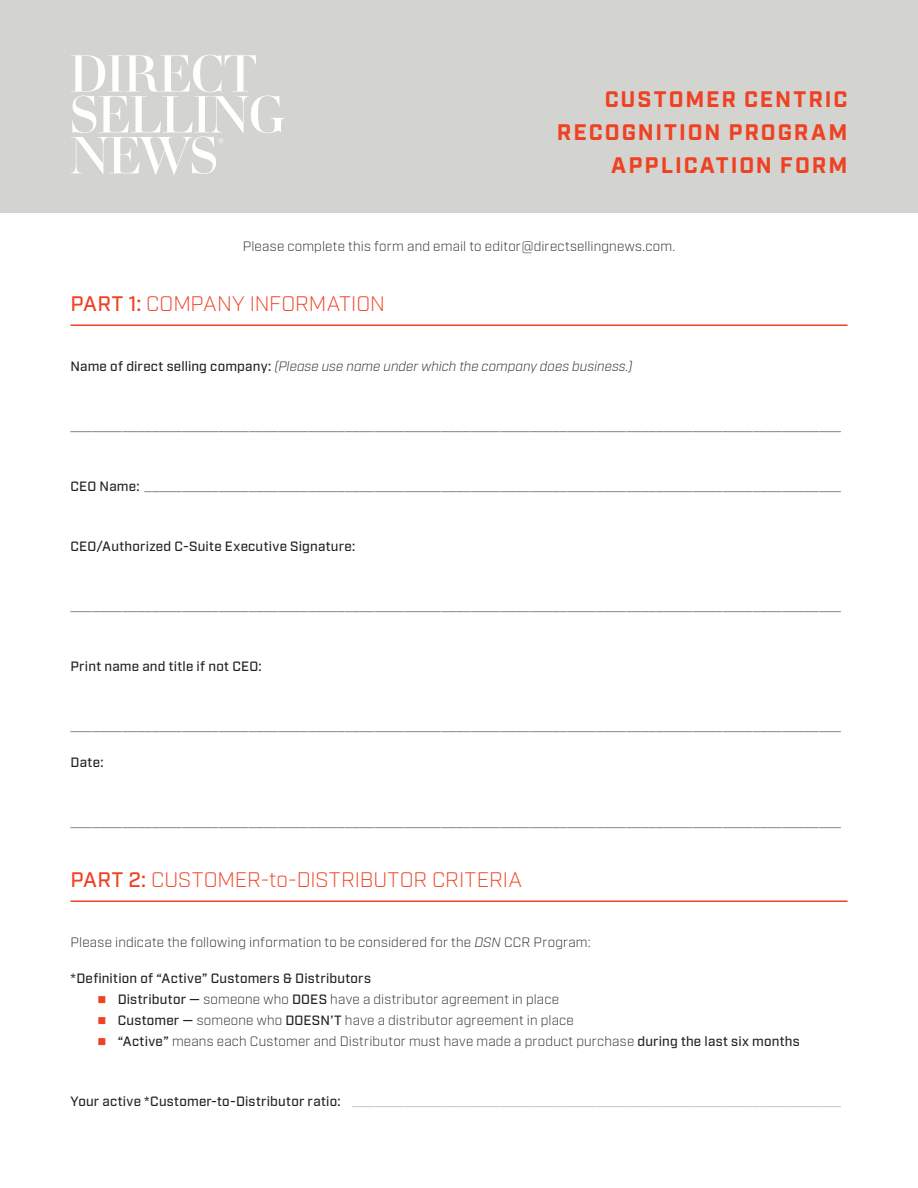
<style>
.page{position:relative;width:918px;height:1188px;background:#fff}
.page>*{position:absolute;margin:0;border:0;box-sizing:border-box;transform-origin:0 0}
.t1{font:700 22.5px/33px "Industry";letter-spacing:.085em;color:#ef4123;text-align:right}
.t2{font:300 21px "Industry";color:#ef4123}
.t3{font:300 13.5px "Industry";letter-spacing:.015em;color:#231f20}
.t4{font:500 13.5px "Industry";letter-spacing:.02em;color:#231f20}
.t5{font:300 13.5px "Industry";color:#939598}
.t6{font:italic 300 13.5px "Industry";letter-spacing:.01em;color:#231f20}
.s1{font-weight:500}
.s2{font-weight:500;font-style:normal}
.s3{font-style:italic}
.s4{color:#ef4123}
.s5{font-weight:500;color:#231f20}
</style>
<div class="page">
<div style="left:0;top:0;width:918px;height:212px;background:#d3d4cf"></div>
<hr style="left:70px;top:324px;width:778px;height:2px;background:#ef4123">
<hr style="left:70px;top:900px;width:778px;height:2px;background:#ef4123">
<svg style="left:71px;top:55px;width:214px;height:120px"></svg>
<h1 class="t1" style="left:557px;top:84px;width:292px">CUSTOMER CENTRIC<br>RECOGNITION PROGRAM<br>APPLICATION FORM</h1>
<p class="t3" style="left:243px;top:238px;width:434px">Please complete this form and email to editor@directsellingnews.com.</p>
<h2 class="t2" style="left:70px;top:291px;width:316px"><span class="s1">PART 1:</span> COMPANY INFORMATION</h2>
<p class="t6" style="left:70px;top:358px;width:563px"><span class="s2">Name of direct selling company:</span> (Please use name under which the company does business.)</p>
<p class="t3" style="left:70px;top:418px;width:772px">________________________________________________________________________________________________________</p>
<p class="t3" style="left:70px;top:478px;width:772px"><span class="s1">CEO Name:</span> ______________________________________________________________________________________________</p>
<p class="t4" style="left:70px;top:538px;width:286px">CEO/Authorized C-Suite Executive Signature:</p>
<p class="t3" style="left:70px;top:598px;width:772px">________________________________________________________________________________________________________</p>
<p class="t4" style="left:70px;top:658px;width:193px">Print name and title if not CEO:</p>
<p class="t3" style="left:70px;top:718px;width:772px">________________________________________________________________________________________________________</p>
<p class="t4" style="left:70px;top:754px;width:35px">Date:</p>
<p class="t3" style="left:70px;top:814px;width:772px">________________________________________________________________________________________________________</p>
<h2 class="t2" style="left:70px;top:867px;width:453px"><span class="s1">PART 2:</span> CUSTOMER-to-DISTRIBUTOR CRITERIA</h2>
<p class="t3" style="left:70px;top:934px;width:522px">Please indicate the following information to be considered for the <span class="s3">DSN</span> CCR Program:</p>
<p class="t4" style="left:70px;top:970px;width:302px">*Definition of “Active” Customers &amp; Distributors</p>
<p class="t3" style="left:98px;top:991px;width:463px"><span class="s4">■</span> <span class="s1">Distributor —</span> someone who <span class="s1">DOES</span> have a distributor agreement in place</p>
<p class="t3" style="left:98px;top:1012px;width:478px"><span class="s4">■</span> <span class="s1">Customer —</span> someone who <span class="s1">DOESN’T</span> have a distributor agreement in place</p>
<p class="t3" style="left:98px;top:1033px;width:704px"><span class="s4">■</span> <span class="s1">“Active”</span> means each Customer and Distributor must have made a product purchase <span class="s1">during the last six months</span></p>
<p class="t5" style="left:70px;top:1093px;width:772px"><span class="s5">Your active *Customer-to-Distributor ratio:</span> __________________________________________________________________</p>
</div>
